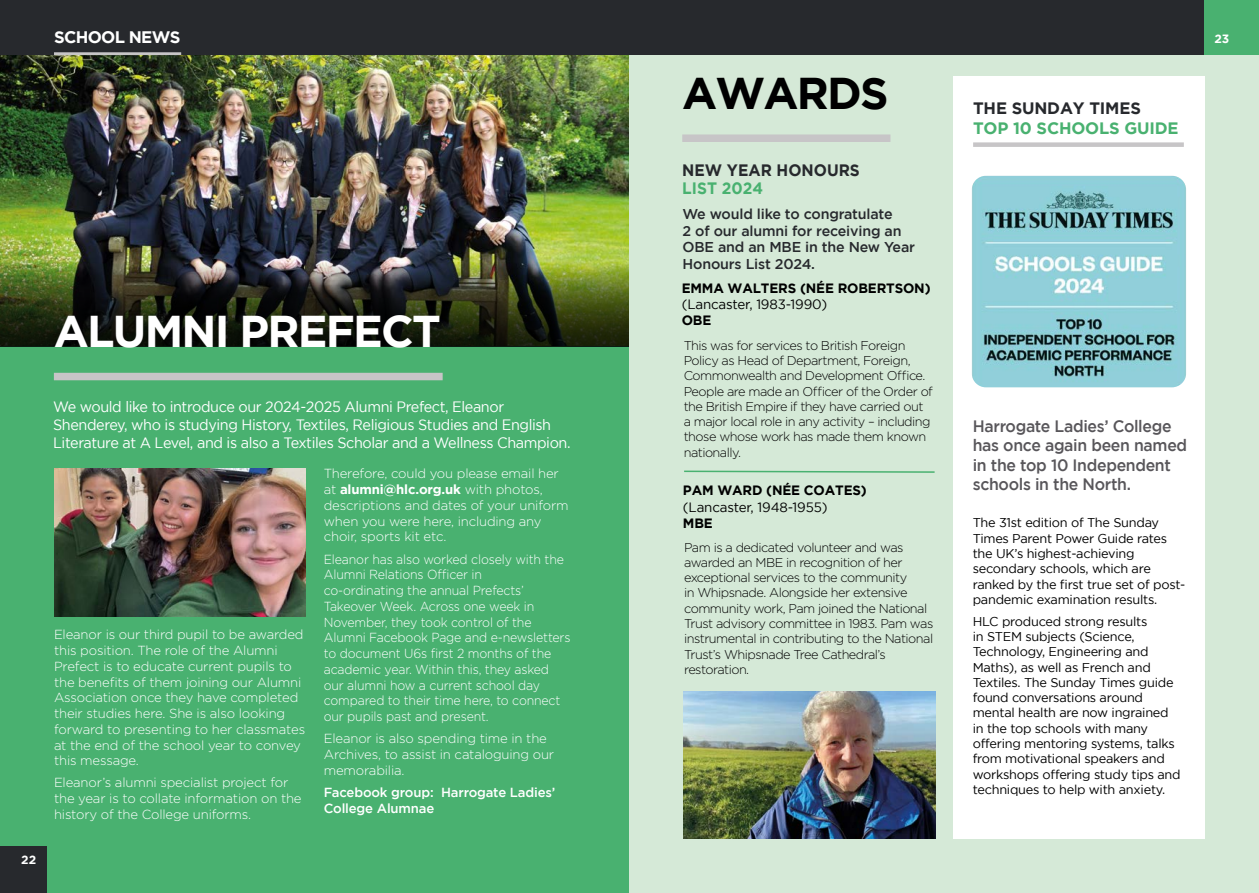
<style>
.page{position:relative;width:1259px;height:893px;background:#fff}
.page>*{position:absolute;margin:0;border:0;box-sizing:border-box;transform-origin:0 0}
.t1{font:700 44.4px "Gotham";letter-spacing:-.04em;color:#fff}
.t2{font:700 44.4px "Gotham";letter-spacing:-.04em;color:#000}
.t3{font:700 16.65px "Gotham";letter-spacing:-.04em;color:#fff}
.t4{font:500 16.5px/19.5px "Gotham";letter-spacing:-.02em;color:#58565a;scale:.96 1}
.t5{font:700 16.5px "Gotham";letter-spacing:-.01em;color:#49b170}
.t6{font:700 16.5px "Gotham";letter-spacing:-.005em;color:#27292d;scale:.94 1}
.t7{font:700 16.5px "Gotham";letter-spacing:-.005em;color:#27292d}
.t8{font:700 16.5px "Gotham";letter-spacing:-.01em;color:#49b170;scale:.94 1}
.t9{font:15px/18px "Gotham";letter-spacing:-.025em;color:#fff;scale:.96 1}
.t10{font:500 14.25px/16.5px "Gotham";letter-spacing:-.01em;color:#27292d}
.t11{font:700 13.5px "Gotham";letter-spacing:-.01em;color:#000}
.t12{font:13.5px "Gotham";letter-spacing:-.01em;color:#000}
.t13{font:300 13.2px/15.8px "Gotham";letter-spacing:-.01em;color:#fff}
.t14{font:300 13.2px/15.8px "Gotham";letter-spacing:-.01em;color:#fff;scale:.94 1}
.t15{font:500 13.2px/15.8px "Gotham";letter-spacing:-.01em;color:#fff}
.t16{font:300 12.75px/15.3px "Gotham";letter-spacing:-.04em;color:#000}
.t17{font:12.75px/15.3px "Gotham";letter-spacing:-.02em;color:#000}
.t18{font:700 12px "Gotham";color:#fff}
.s1{font-weight:700}
</style>
<div class="page">
<div style="left:0;top:54px;width:629px;height:839px;background:#49b170"></div>
<img style="left:0;top:54px;width:629px;height:208px">
<img style="left:0;top:262px;width:629px;height:85px">
<div style="left:629px;top:54px;width:630px;height:839px;background:#d5e9d7"></div>
<div style="left:0;top:0;width:1259px;height:54px;background:#27292d"></div>
<div style="left:54px;top:373px;width:389px;height:7px;background:#c7c5c7"></div>
<hr style="left:54px;top:52px;width:127px;height:3px;background:#c7c5c7">
<img style="left:54px;top:468px;width:252px;height:148px">
<img style="left:684px;top:691px;width:251px;height:148px">
<svg style="left:684px;top:470px;width:251px;height:3px"></svg>
<div style="left:953px;top:77px;width:252px;height:762px;background:#fff"></div>
<div style="left:682px;top:134px;width:208px;height:8px;background:#c7c5c7"></div>
<div style="left:0;top:846px;width:47px;height:47px;background:#27292d"></div>
<div style="left:1204px;top:0;width:55px;height:54px;background:#49b170"></div>
<div style="left:973px;top:142px;width:210px;height:5px;background:#c7c5c7"></div>
<img style="left:971px;top:176px;width:215px;height:211px">
<p class="t3" style="left:54px;top:27px;width:128px">SCHOOL NEWS</p>
<h1 class="t1" style="left:54px;top:306px;width:388px">ALUMNI PREFECT</h1>
<p class="t18" style="left:21px;top:852px;width:16px">22</p>
<p class="t9" style="left:53px;top:398px;width:540px">We would like to introduce our 2024-2025 Alumni Prefect, Eleanor<br>Shenderey, who is studying History, Textiles, Religious Studies and English<br>Literature at A Level, and is also a Textiles Scholar and a Wellness Champion.</p>
<p class="t13" style="left:54px;top:626px;width:253px">Eleanor is our third pupil to be awarded this position. The role of the Alumni Prefect is to educate current pupils to the benefits of them joining our Alumni Association once they have completed their studies here. She is also looking forward to presenting to her classmates at the end of the school year to convey this message.</p>
<p class="t13" style="left:54px;top:774px;width:249px">Eleanor’s alumni specialist project for the year is to collate information on the history of the College uniforms.</p>
<p class="t13" style="left:324px;top:465px;width:246px">Therefore, could you please email her at <span class="s1">alumni@hlc.org.uk</span> with photos, descriptions and dates of your uniform when you were here, including any choir, sports kit etc.</p>
<p class="t14" style="left:324px;top:551px;width:264px">Eleanor has also worked closely with the Alumni Relations Officer in<br>co-ordinating the annual Prefects’ Takeover Week. Across one week in November, they took control of the Alumni Facebook Page and e-newsletters to document U6s first 2 months of the academic year. Within this, they asked our alumni how a current school day compared to their time here, to connect our pupils past and present.</p>
<p class="t13" style="left:324px;top:730px;width:232px">Eleanor is also spending time in the<br>Archives, to assist in cataloguing our memorabilia.</p>
<p class="t15" style="left:324px;top:784px;width:233px">Facebook group: Harrogate Ladies’<br>College Alumnae</p>
<h1 class="t2" style="left:682px;top:68px;width:208px">AWARDS</h1>
<p class="t6" style="left:682px;top:160px;width:190px">NEW YEAR HONOURS</p>
<p class="t8" style="left:682px;top:178px;width:87px">LIST 2024</p>
<p class="t10" style="left:682px;top:206px;width:234px">We would like to congratulate<br>2 of our alumni for receiving an<br>OBE and an MBE in the New Year<br>Honours List 2024.</p>
<p class="t11" style="left:681px;top:280px;width:250px">EMMA WALTERS (NÉE ROBERTSON)</p>
<p class="t12" style="left:681px;top:297px;width:147px">(Lancaster, 1983-1990)</p>
<p class="t11" style="left:681px;top:313px;width:31px">OBE</p>
<p class="t16" style="left:683px;top:337px;width:251px">This was for services to British Foreign Policy as Head of Department, Foreign, Commonwealth and Development Office.<br>People are made an Officer of the Order of the British Empire if they have carried out a major local role in any activity – including those whose work has made them known nationally.</p>
<p class="t11" style="left:683px;top:483px;width:185px">PAM WARD (NÉE COATES)</p>
<p class="t12" style="left:683px;top:499px;width:146px">(Lancaster, 1948-1955)</p>
<p class="t11" style="left:683px;top:515px;width:31px">MBE</p>
<p class="t16" style="left:684px;top:539px;width:251px">Pam is a dedicated volunteer and was awarded an MBE in recognition of her exceptional services to the community<br>in Whipsnade. Alongside her extensive community work, Pam joined the National Trust advisory committee in 1983. Pam was instrumental in contributing to the National Trust’s Whipsnade Tree Cathedral’s restoration.</p>
<p class="t7" style="left:973px;top:99px;width:169px">THE SUNDAY TIMES</p>
<p class="t5" style="left:973px;top:119px;width:207px">TOP 10 SCHOOLS GUIDE</p>
<p class="t18" style="left:1214px;top:32px;width:16px">23</p>
<p class="t4" style="left:972px;top:416px;width:225px">Harrogate Ladies’ College has once again been named in the top 10 Independent schools in the North.</p>
<p class="t17" style="left:972px;top:515px;width:214px">The 31st edition of The Sunday<br>Times Parent Power Guide rates the UK’s highest-achieving secondary schools, which are ranked by the first true set of post&shy;pandemic examination results.</p>
<p class="t17" style="left:972px;top:613px;width:209px">HLC produced strong results<br>in STEM subjects (Science,<br>Technology, Engineering and<br>Maths), as well as French and<br>Textiles. The Sunday Times guide found conversations around mental health are now ingrained in the top schools with many offering mentoring systems, talks from motivational speakers and workshops offering study tips and techniques to help with anxiety.</p>
</div>
